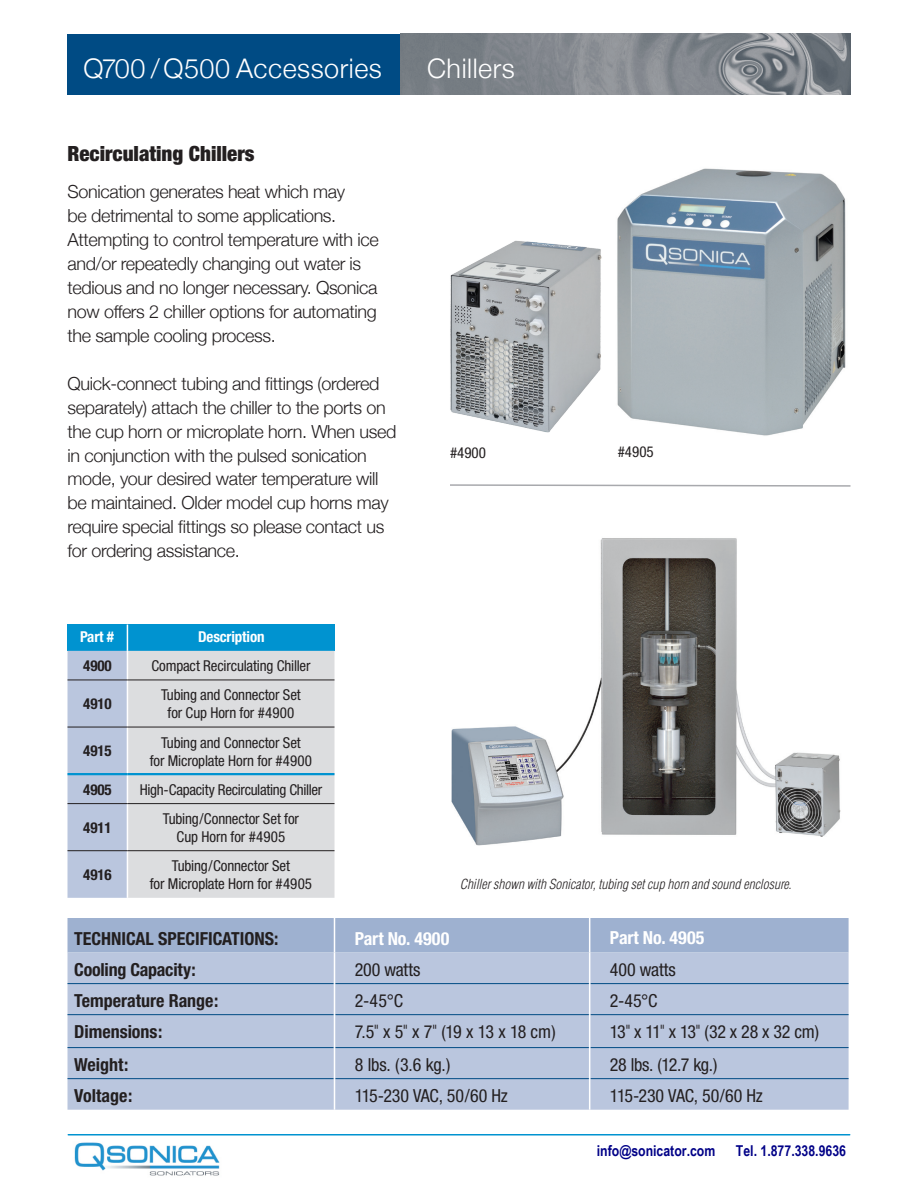
<style>
.page{position:relative;width:918px;height:1188px;background:#fff}
.page>*{position:absolute;margin:0;border:0;box-sizing:border-box;transform-origin:0 0}
.t1{font:300 27px "Helvetica Neue";letter-spacing:.02em;color:#fff}
.t2{font:900 condensed 21px "Helvetica Neue";color:#231f20}
.t3{font:300 18px/24px "Helvetica Neue";letter-spacing:-.02em;color:#231f20}
.t4{font:condensed 18px "Helvetica Neue";letter-spacing:-.015em;color:#231f20}
.t5{font:700 condensed 18px "Helvetica Neue";color:#231f20}
.t6{font:700 condensed 18px "Helvetica Neue";color:#fff}
.t7{font:condensed 15px "Helvetica Neue";letter-spacing:-.01em;color:#231f20}
.t8{font:700 15px "Arial Narrow";color:#000087}
.t9{font:700 condensed 15px "Helvetica Neue";letter-spacing:-.01em;color:#231f20}
.t10{font:700 condensed 15px "Helvetica Neue";letter-spacing:-.01em;color:#fff}
.Paragraph_Style_1{font:italic 300 condensed 13.5px "Helvetica";color:#231f20}
.s1{font-family:"Helvetica"}
</style>
<div class="page">
<img style="left:451px;top:538px;width:390px;height:308px">
<img style="left:617px;top:168px;width:229px;height:268px">
<img style="left:450px;top:240px;width:152px;height:193px">
<div style="left:67px;top:34px;width:334px;height:61px;background:#004b84"></div>
<img style="left:401px;top:34px;width:449px;height:61px">
<div style="left:68px;top:918px;width:781px;height:35px;background:#9eb1d0"></div>
<div style="left:68px;top:953px;width:781px;height:157px;background:#bac6de"></div>
<hr style="left:68px;top:1014px;width:266px;height:1px;background:#004b84">
<hr style="left:335px;top:1014px;width:254px;height:1px;background:#004b84">
<hr style="left:590px;top:1014px;width:259px;height:1px;background:#004b84">
<hr style="left:68px;top:1047px;width:266px;height:1px;background:#004b84">
<hr style="left:335px;top:1047px;width:254px;height:1px;background:#004b84">
<hr style="left:590px;top:1047px;width:259px;height:1px;background:#004b84">
<hr style="left:68px;top:1078px;width:266px;height:1px;background:#004b84">
<hr style="left:335px;top:1078px;width:254px;height:1px;background:#004b84">
<hr style="left:590px;top:1078px;width:259px;height:1px;background:#004b84">
<hr style="left:68px;top:983px;width:266px;height:1px;background:#004b84">
<hr style="left:335px;top:983px;width:254px;height:1px;background:#004b84">
<hr style="left:590px;top:983px;width:259px;height:1px;background:#004b84">
<hr style="left:589px;top:918px;width:1px;height:35px;background:#fff">
<hr style="left:589px;top:953px;width:1px;height:31px;background:#fff">
<hr style="left:589px;top:984px;width:1px;height:31px;background:#fff">
<hr style="left:589px;top:1015px;width:1px;height:33px;background:#fff">
<hr style="left:589px;top:1048px;width:1px;height:31px;background:#fff">
<hr style="left:589px;top:1079px;width:1px;height:31px;background:#fff">
<hr style="left:334px;top:918px;width:1px;height:35px;background:#fff">
<hr style="left:334px;top:953px;width:1px;height:31px;background:#fff">
<hr style="left:334px;top:984px;width:1px;height:31px;background:#fff">
<hr style="left:334px;top:1015px;width:1px;height:33px;background:#fff">
<hr style="left:334px;top:1048px;width:1px;height:31px;background:#fff">
<hr style="left:334px;top:1079px;width:1px;height:31px;background:#fff">
<div style="left:127px;top:625px;width:207px;height:26px;background:#0093d0"></div>
<div style="left:128px;top:651px;width:206px;height:247px;background:#dcdddf"></div>
<svg style="left:68px;top:625px;width:60px;height:273px;background:#a7c0db"></svg>
<hr style="left:68px;top:680px;width:59px;height:1px;background:#231f20">
<hr style="left:127px;top:680px;width:207px;height:1px;background:#231f20">
<hr style="left:68px;top:727px;width:59px;height:1px;background:#231f20">
<hr style="left:127px;top:727px;width:207px;height:1px;background:#231f20">
<hr style="left:68px;top:803px;width:59px;height:1px;background:#231f20">
<hr style="left:127px;top:803px;width:207px;height:1px;background:#231f20">
<hr style="left:68px;top:850px;width:59px;height:1px;background:#231f20">
<hr style="left:127px;top:850px;width:207px;height:1px;background:#231f20">
<hr style="left:68px;top:773px;width:59px;height:2px;background:#0093d0">
<hr style="left:127px;top:773px;width:207px;height:2px;background:#0093d0">
<svg style="left:450px;top:484px;width:401px;height:3px"></svg>
<hr style="left:68px;top:1134px;width:782px;height:2px;background:#0093d0">
<img style="left:74px;top:1142px;width:146px;height:34px">
<p class="t1" style="left:84px;top:47px;width:300px">Q700 / Q500 Accessories</p>
<p class="t1" style="left:427px;top:47px;width:89px">Chillers</p>
<p class="t2" style="left:68px;top:141px;width:189px">Recirculating Chillers</p>
<p class="t3" style="left:68px;top:178px;width:279px">Sonication generates heat which may</p>
<p class="t3" style="left:68px;top:202px;width:313px">be detrimental to some applications.<br>Attempting to control temperature with ice and/or repeatedly changing out water is tedious and no longer necessary. Qsonica now offers 2 chiller options for automating the sample cooling process.</p>
<p class="t3" style="left:68px;top:370px;width:330px">Quick-connect tubing and fittings (ordered separately) attach the chiller to the ports on the cup horn or microplate horn. When used in conjunction with the pulsed sonication mode, your desired water temperature will be maintained. Older model cup horns may require special fittings so please contact us for ordering assistance.</p>
<p class="t10" style="left:80px;top:628px;width:36px">Part #</p>
<p class="t10" style="left:198px;top:628px;width:68px">Description</p>
<p class="t9" style="left:83px;top:657px;width:30px">4900</p>
<p class="t7" style="left:151px;top:657px;width:161px">Compact Recirculating Chiller</p>
<p class="t9" style="left:83px;top:695px;width:30px">4910</p>
<p class="t7" style="left:161px;top:686px;width:141px">Tubing and Connector Set</p>
<p class="t7" style="left:168px;top:704px;width:128px">for Cup Horn for #4900</p>
<p class="t9" style="left:83px;top:742px;width:30px">4915</p>
<p class="t7" style="left:161px;top:734px;width:141px">Tubing and Connector Set</p>
<p class="t7" style="left:150px;top:752px;width:164px">for Microplate Horn for #4900</p>
<p class="t9" style="left:83px;top:780px;width:30px">4905</p>
<p class="t7" style="left:140px;top:781px;width:184px">High-Capacity Recirculating Chiller</p>
<p class="t9" style="left:83px;top:819px;width:30px">4911</p>
<p class="t7" style="left:163px;top:810px;width:138px">Tubing/Connector Set for</p>
<p class="t7" style="left:177px;top:828px;width:110px">Cup Horn for #4905</p>
<p class="t9" style="left:83px;top:866px;width:30px">4916</p>
<p class="t7" style="left:172px;top:857px;width:120px">Tubing/Connector Set</p>
<p class="t7" style="left:150px;top:875px;width:164px">for Microplate Horn for #4905</p>
<p class="t7" style="left:450px;top:444px;width:38px">#4900</p>
<p class="t7" style="left:618px;top:443px;width:38px">#4905</p>
<p class="Paragraph_Style_1" style="left:460px;top:876px;width:333px">Chiller shown with Sonicator, tubing set cup horn and sound enclosure.</p>
<p class="t5" style="left:74px;top:928px;width:206px">TECHNICAL SPECIFICATIONS:</p>
<p class="t6" style="left:355px;top:928px;width:96px">Part No. 4900</p>
<p class="t6" style="left:610px;top:927px;width:96px">Part No. 4905</p>
<p class="t5" style="left:74px;top:959px;width:123px">Cooling Capacity:</p>
<p class="t4" style="left:355px;top:959px;width:67px">200 watts</p>
<p class="t4" style="left:610px;top:959px;width:67px">400 watts</p>
<p class="t5" style="left:74px;top:990px;width:146px">Temperature Range:</p>
<p class="t4" style="left:355px;top:990px;width:50px">2-45°C</p>
<p class="t4" style="left:610px;top:990px;width:49px">2-45°C</p>
<p class="t5" style="left:74px;top:1021px;width:90px">Dimensions:</p>
<p class="t4" style="left:355px;top:1022px;width:203px">7.5<span class="s1">"</span> x 5<span class="s1">"</span> x 7<span class="s1">"</span> (19 x 13 x 18 cm)</p>
<p class="t4" style="left:610px;top:1022px;width:211px">13<span class="s1">"</span> x 11<span class="s1">"</span> x 13<span class="s1">"</span> (32 x 28 x 32 cm)</p>
<p class="t5" style="left:74px;top:1054px;width:56px">Weight:</p>
<p class="t4" style="left:355px;top:1054px;width:97px">8 lbs. (3.6 kg.)</p>
<p class="t4" style="left:610px;top:1054px;width:109px">28 lbs. (12.7 kg.)</p>
<p class="t5" style="left:74px;top:1085px;width:60px">Voltage:</p>
<p class="t4" style="left:355px;top:1085px;width:155px">115-230 VAC, 50/60 Hz</p>
<p class="t4" style="left:610px;top:1085px;width:155px">115-230 VAC, 50/60 Hz</p>
<p class="t8" style="left:597px;top:1139px;width:120px">info@sonicator.com</p>
<p class="t8" style="left:736px;top:1139px;width:112px">Tel. 1.877.338.9636</p>
</div>
